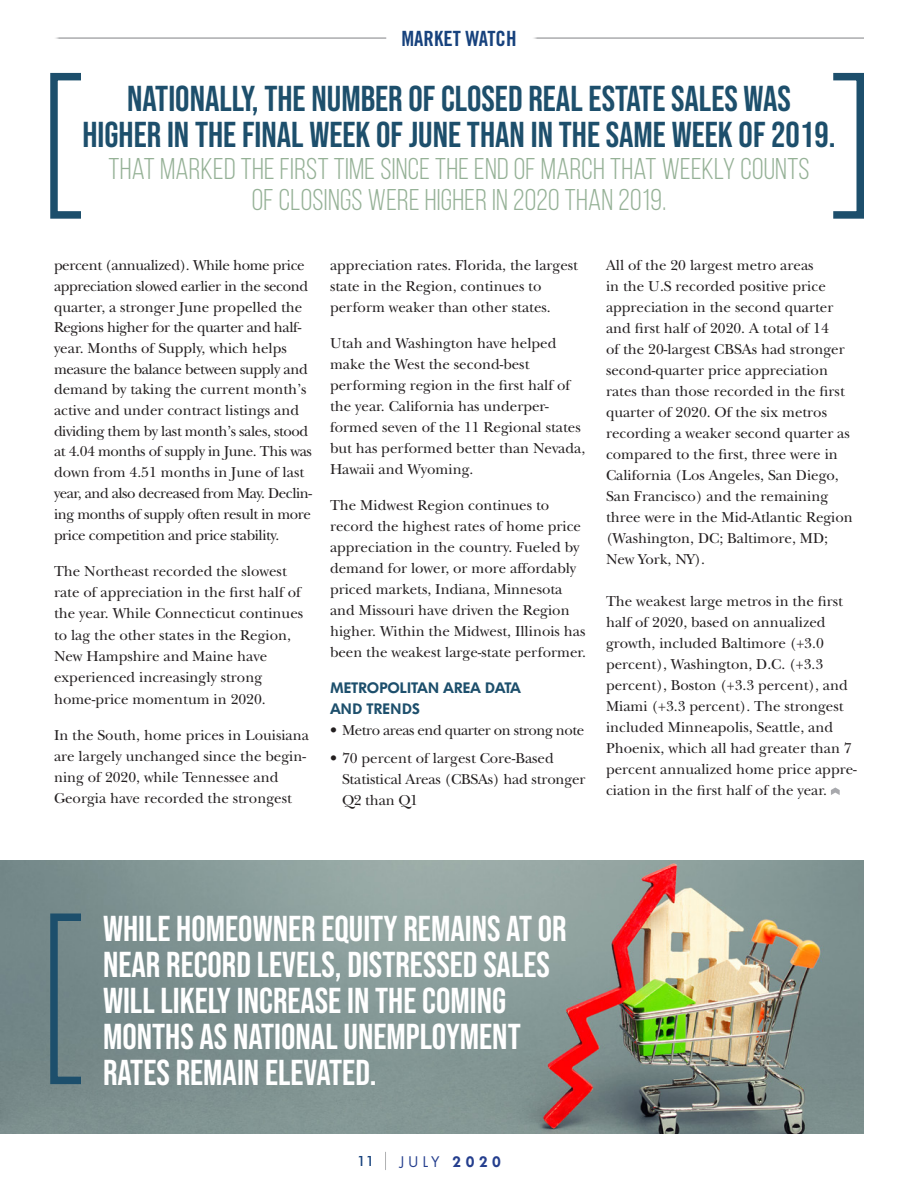
<style>
.page{position:relative;width:918px;height:1188px;background:#fff}
.page>*{position:absolute;margin:0;border:0;box-sizing:border-box;transform-origin:0 0}
.t1{font:36px/36px "Bebas Neue";color:#fff}
.t2{font:36px/36px "Bebas Neue";color:#1d4f6c;text-align:center}
.t3{font:30px/31.5px "Bebas Neue";letter-spacing:.01em;color:#95b196;text-align:center}
.t4{font:21px "Trade Gothic LT Std Bd Cn 20";color:#17427d}
.t5{font:15px/21px "New Baskerville";color:#231f20}
.t6{font:15px/20.7px "New Baskerville";letter-spacing:-.025em;color:#231f20}
.t7{font:15px "New Baskerville";letter-spacing:-.03em;color:#231f20}
.t8{font:600 15px/21px "Futura BQ";color:#1d4f6c}
.t9{font:14.25px "Futura Std";color:#253f8e}
.t10{font:500 14.25px "Futura BT";color:#17427d}
.s1{font-family:"Futura BQ";font-weight:600;font-size:15px}
</style>
<div class="page">
<svg style="left:385px;top:1152px;width:1px;height:18px"></svg>
<hr style="left:54px;top:38px;width:332px;height:1px;background:#6d6f72">
<hr style="left:532px;top:38px;width:332px;height:1px;background:#6d6f72">
<svg style="left:831px;top:788px;width:9px;height:7px"></svg>
<img style="left:0;top:861px;width:864px;height:273px">
<div style="left:50px;top:73px;width:35px;height:146px;border:8px solid #1d4f6c"></div>
<div style="left:50px;top:914px;width:35px;height:170px;border:8px solid #1d4f6c"></div>
<div style="left:830px;top:73px;width:34px;height:146px;border:8px solid #1d4f6c"></div>
<p class="t4" style="left:401px;top:26px;width:117px">MARKET WATCH</p>
<p class="t2" style="left:82px;top:80px;width:755px">NATIONALLY, THE NUMBER OF CLOSED REAL ESTATE SALES WAS<br>HIGHER IN THE FINAL WEEK OF JUNE THAN IN THE SAME WEEK OF 2019.</p>
<p class="t3" style="left:108px;top:152px;width:703px">THAT MARKED THE FIRST TIME SINCE THE END OF MARCH THAT WEEKLY COUNTS<br>OF CLOSINGS WERE HIGHER IN 2020 THAN 2019.</p>
<p class="t6" style="left:54px;top:255px;width:260px">percent (annualized). While home price appreciation slowed earlier in the second quarter, a stronger June propelled the Regions higher for the quarter and half&shy;year. Months of Supply, which helps measure the balance between supply and demand by taking the current month’s active and under contract listings and dividing them by last month’s sales, stood at 4.04 months of supply in June. This was down from 4.51 months in June of last year, and also decreased from May. Declin&shy;ing months of supply often result in more price competition and price stability.</p>
<p class="t5" style="left:54px;top:560px;width:251px">The Northeast recorded the slowest rate of appreciation in the first half of the year. While Connecticut continues to lag the other states in the Region, New Hampshire and Maine have experienced increasingly strong home-price momentum in 2020.</p>
<p class="t5" style="left:54px;top:724px;width:256px">In the South, home prices in Louisiana are largely unchanged since the begin&shy;ning of 2020, while Tennessee and Georgia have recorded the strongest</p>
<p class="t5" style="left:330px;top:255px;width:250px">appreciation rates. Florida, the largest state in the Region, continues to perform weaker than other states.</p>
<p class="t5" style="left:330px;top:333px;width:257px">Utah and Washington have helped make the West the second-best performing region in the first half of the year. California has underper&shy;formed seven of the 11 Regional states but has performed better than Nevada,<br>Hawaii and Wyoming.</p>
<p class="t5" style="left:330px;top:495px;width:258px">The Midwest Region continues to record the highest rates of home price appreciation in the country. Fueled by demand for lower, or more affordably priced markets, Indiana, Minnesota and Missouri have driven the Region higher. Within the Midwest, Illinois has been the weakest large-state performer.</p>
<p class="t8" style="left:330px;top:678px;width:193px">METROPOLITAN AREA DATA<br>AND TRENDS</p>
<p class="t7" style="left:330px;top:722px;width:256px">• Metro areas end quarter on strong note</p>
<p class="t5" style="left:342px;top:748px;width:245px;text-indent:-12px">• 70 percent of largest Core-Based<br>Statistical Areas (CBSAs) had stronger<br>Q2 than Q1</p>
<p class="t5" style="left:606px;top:255px;width:248px">All of the 20 largest metro areas<br>in the U.S recorded positive price appreciation in the second quarter and first half of 2020. A total of 14<br>of the 20-largest CBSAs had stronger second-quarter price appreciation rates than those recorded in the first quarter of 2020. Of the six metros recording a weaker second quarter as compared to the first, three were in California (Los Angeles, San Diego, San Francisco) and the remaining three were in the Mid-Atlantic Region (Washington, DC; Baltimore, MD; New York, NY).</p>
<p class="t5" style="left:606px;top:591px;width:252px">The weakest large metros in the first half of 2020, based on annualized growth, included Baltimore (+3.0 percent), Washington, D.C. (+3.3 percent), Boston (+3.3 percent), and Miami (+3.3 percent). The strongest included Minneapolis, Seattle, and Phoenix, which all had greater than 7 percent annualized home price appre&shy;ciation in the first half of the year.</p>
<p class="t1" style="left:103px;top:910px;width:465px">WHILE HOMEOWNER EQUITY REMAINS AT OR NEAR RECORD LEVELS, DISTRESSED SALES WILL LIKELY INCREASE IN THE COMING MONTHS AS NATIONAL UNEMPLOYMENT RATES REMAIN ELEVATED.</p>
<p class="t10" style="left:357px;top:1153px;width:19px">11</p>
<p class="t9" style="left:400px;top:1152px;width:103px">JULY <span class="s1">2020</span></p>
</div>
